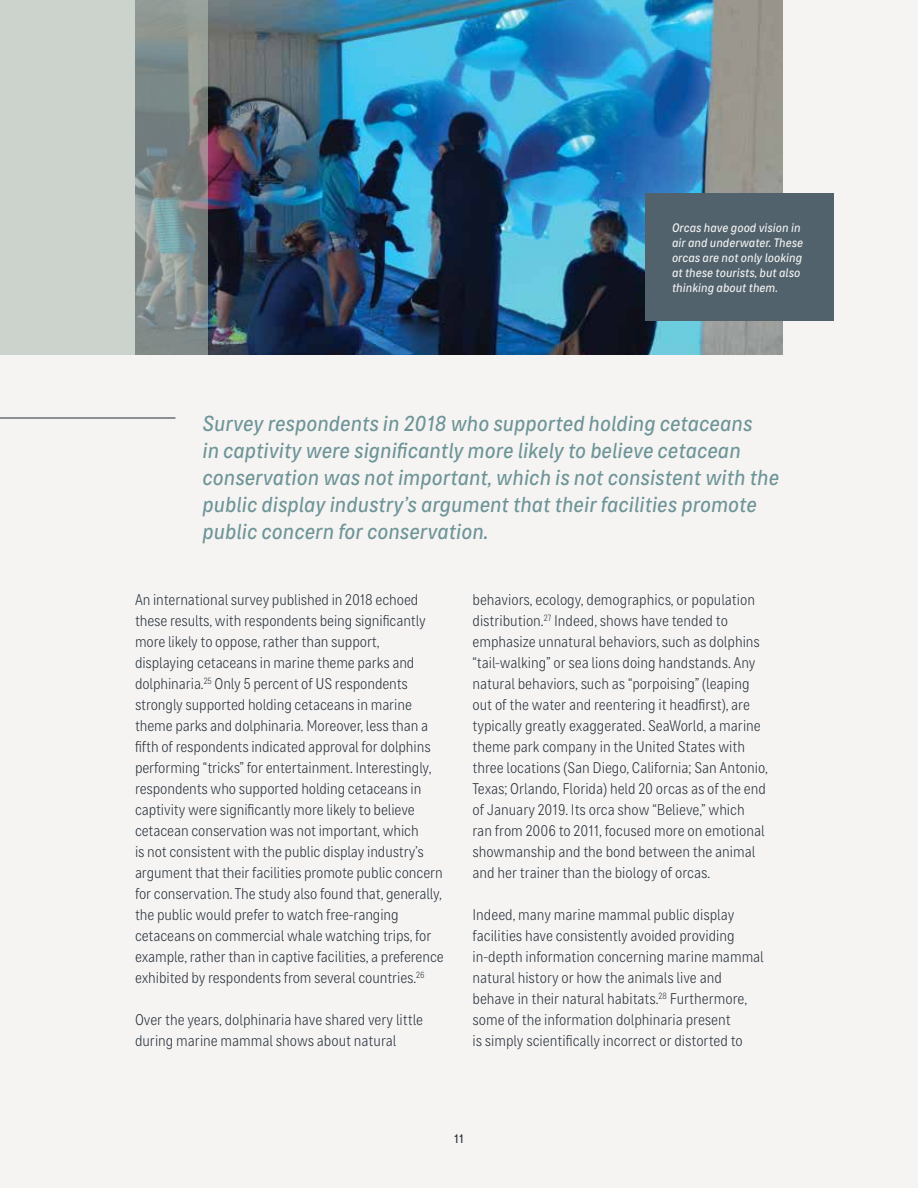
<style>
.page{position:relative;width:918px;height:1188px;background:#f5f4f2}
.page>*{position:absolute;margin:0;border:0;box-sizing:border-box;transform-origin:0 0}
.t1{font:italic 21px/27px "Bruta Glb Condensed";color:#6d9498}
.t2{font:300 15px/21px "Bruta Glb Condensed";letter-spacing:-.005em;color:#232d38}
.t3{font:italic 12px/15px "Bruta Glb Condensed";color:#f5f4f2}
.t4{font:12px "Bruta Glb Condensed";color:#232d38}
</style>
<div class="page">
<hr style="left:0;top:418px;width:176px;height:1px;background:#232d38">
<img style="left:207px;top:0;width:576px;height:354px">
<div style="left:645px;top:194px;width:189px;height:127px;background:#51626d"></div>
<svg style="left:0;top:0;width:207px;height:354px;background:#b2bab6"></svg>
<p class="t3" style="left:672px;top:219px;width:133px">Orcas have good vision in air and underwater. These orcas are not only looking at these tourists, but also thinking about them.</p>
<p class="t1" style="left:202px;top:407px;width:578px">Survey respondents in 2018 who supported holding cetaceans<br>in captivity were significantly more likely to believe cetacean conservation was not important, which is not consistent with the public display industry’s argument that their facilities promote public concern for conservation.</p>
<p class="t2" style="left:135px;top:588px;width:310px">An international survey published in 2018 echoed these results, with respondents being significantly more likely to oppose, rather than support,<br>displaying cetaceans in marine theme parks and dolphinaria.<sup>25</sup> Only 5 percent of US respondents strongly supported holding cetaceans in marine theme parks and dolphinaria. Moreover, less than a fifth of respondents indicated approval for dolphins performing “tricks” for entertainment. Interestingly, respondents who supported holding cetaceans in captivity were significantly more likely to believe cetacean conservation was not important, which<br>is not consistent with the public display industry’s argument that their facilities promote public concern for conservation. The study also found that, generally, the public would prefer to watch free-ranging cetaceans on commercial whale watching trips, for example, rather than in captive facilities, a preference exhibited by respondents from several countries.<sup>26</sup></p>
<p class="t2" style="left:135px;top:1008px;width:290px">Over the years, dolphinaria have shared very little during marine mammal shows about natural</p>
<p class="t2" style="left:473px;top:588px;width:297px">behaviors, ecology, demographics, or population distribution.<sup>27</sup> Indeed, shows have tended to emphasize unnatural behaviors, such as dolphins “tail-walking” or sea lions doing handstands. Any natural behaviors, such as “porpoising” (leaping out of the water and reentering it headfirst), are typically greatly exaggerated. SeaWorld, a marine theme park company in the United States with three locations (San Diego, California; San Antonio, Texas; Orlando, Florida) held 20 orcas as of the end of January 2019. Its orca show “Believe,” which ran from 2006 to 2011, focused more on emotional showmanship and the bond between the animal and her trainer than the biology of orcas.</p>
<p class="t2" style="left:472px;top:903px;width:293px">Indeed, many marine mammal public display facilities have consistently avoided providing in-depth information concerning marine mammal natural history or how the animals live and behave in their natural habitats.<sup>28</sup> Furthermore, some of the information dolphinaria present<br>is simply scientifically incorrect or distorted to</p>
<p class="t4" style="left:454px;top:1129px;width:11px">11</p>
</div>
